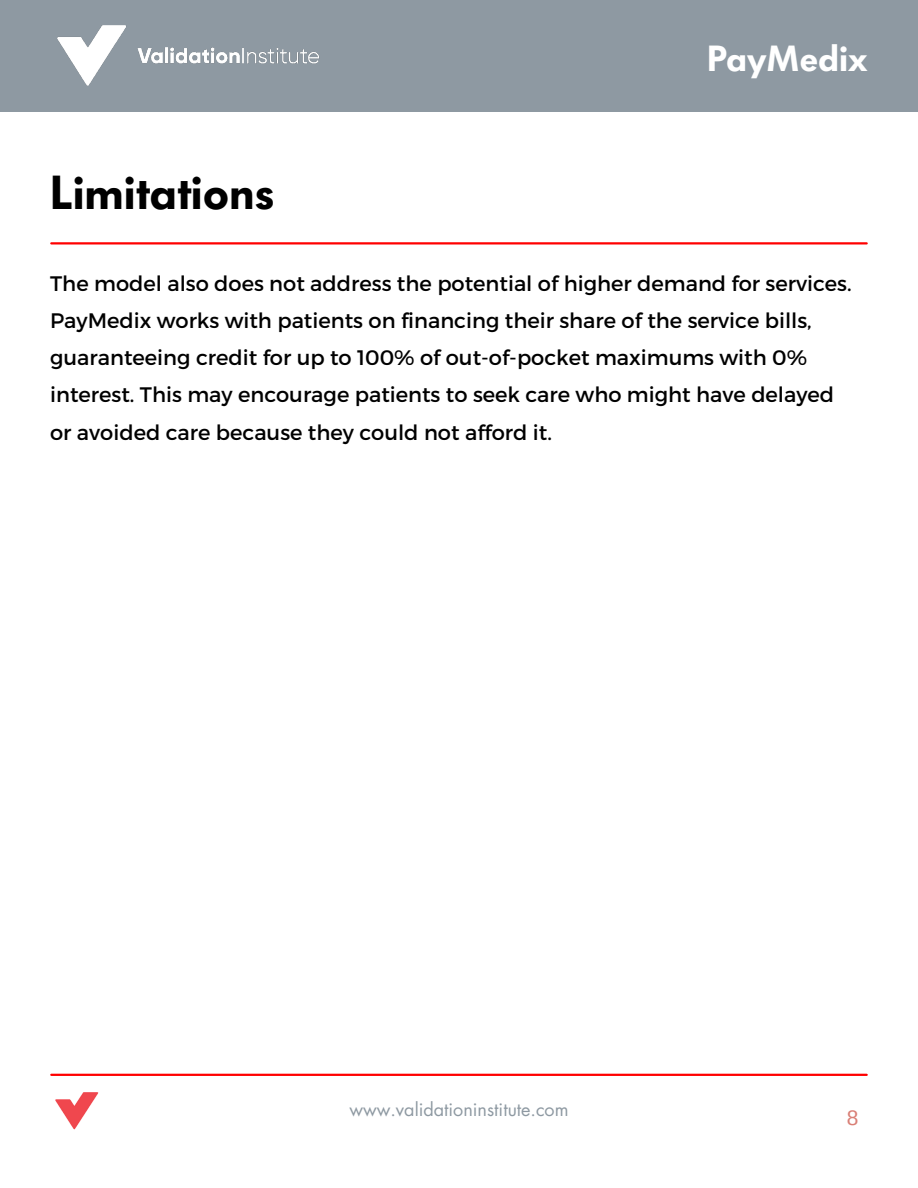
<style>
.page{position:relative;width:918px;height:1188px;background:#fff}
.page>*{position:absolute;margin:0;border:0;box-sizing:border-box;transform-origin:0 0}
.t1{font:600 47.25px "Futura BQ";color:#000}
.t2{font:600 36px "Futura BQ";color:#fff}
.t3{font:21px/37.2px "Montserrat";color:#000}
.t4{font:21px "Arimo";color:#d97f76}
.t5{font:18px "Futura LT";color:#8e99a2}
</style>
<div class="page">
<div style="left:0;top:0;width:918px;height:112px;background:#8e99a2"></div>
<img style="left:57px;top:25px;width:262px;height:61px">
<hr style="left:51px;top:1074px;width:816px;height:2px;background:#f00">
<img style="left:55px;top:1092px;width:44px;height:38px">
<hr style="left:51px;top:242px;width:816px;height:3px;background:#f00">
<p class="t1" style="left:50px;top:165px;width:226px">Limitations</p>
<p class="t2" style="left:707px;top:38px;width:162px">PayMedix</p>
<p class="t3" style="left:50px;top:264px;width:803px">The model also does not address the potential of higher demand for services.<br>PayMedix works with patients on financing their share of the service bills, guaranteeing credit for up to 100% of out-of-pocket maximums with 0% interest. This may encourage patients to seek care who might have delayed or avoided care because they could not afford it.</p>
<h1 class="t5" style="left:349px;top:1098px;width:221px">www.validationinstitute.com</h1>
<h3 class="t4" style="left:847px;top:1106px;width:13px">8</h3>
</div>
